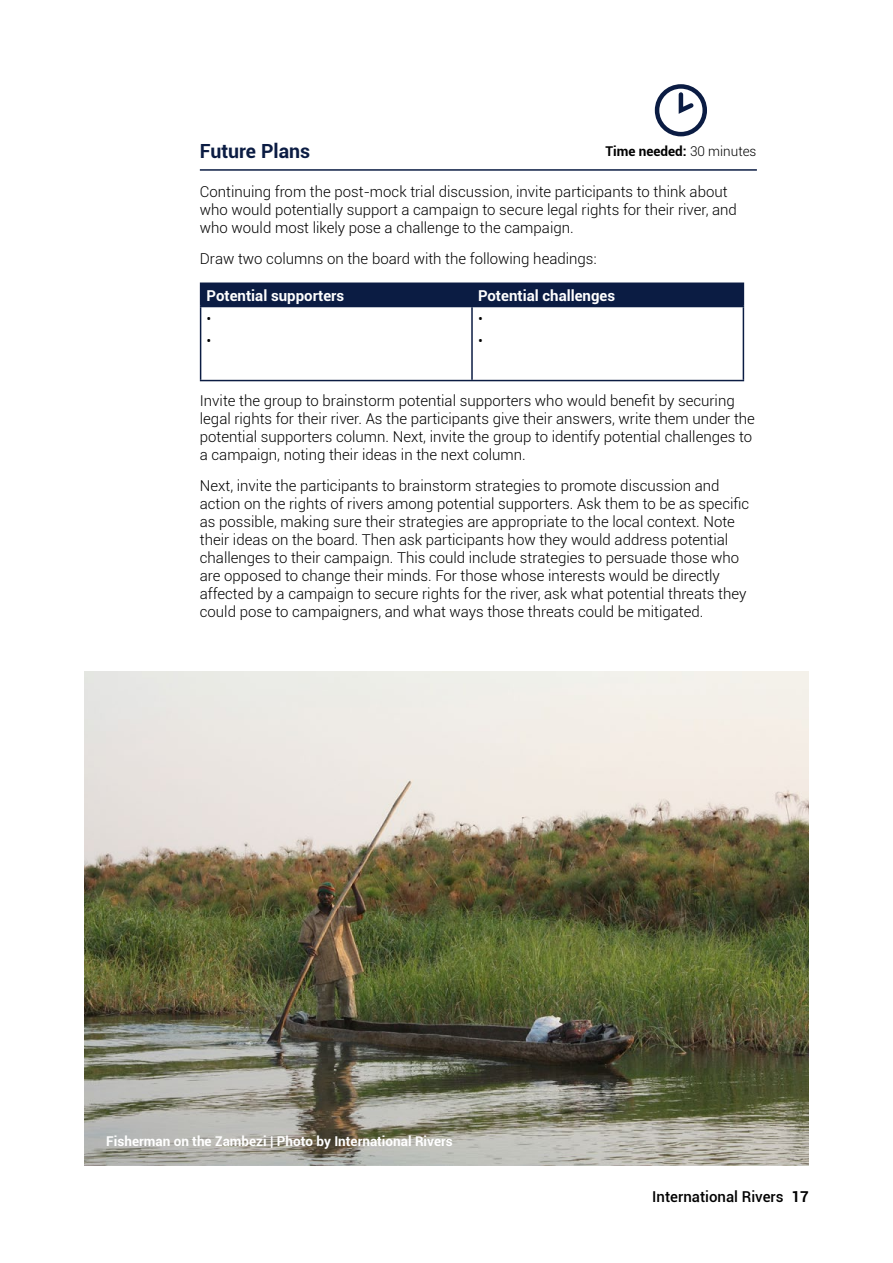
<style>
.page{position:relative;width:893px;height:1263px;background:#fff}
.page>*{position:absolute;margin:0;border:0;box-sizing:border-box;transform-origin:0 0}
.t1{font:700 19.5px "Roboto";color:#0b1c43}
.t2{font:300 15px/18px "Roboto";color:#000}
.t3{font:700 15px "Roboto";color:#fff}
.t4{font:500 15px "Roboto";color:#000}
.t5{font:700 13.5px "Roboto";color:#fff}
.t6{font:700 13.5px "Roboto";color:#000}
.s1{font-weight:300}
.s2{font-weight:700}
</style>
<div class="page">
<hr style="left:472px;top:282px;width:272px;height:2px;background:#0b1c43">
<hr style="left:200px;top:306px;width:272px;height:1px;background:#0b1c43">
<hr style="left:472px;top:306px;width:272px;height:1px;background:#0b1c43">
<hr style="left:743px;top:307px;width:1px;height:73px;background:#0b1c43">
<hr style="left:472px;top:380px;width:272px;height:1px;background:#0b1c43">
<hr style="left:200px;top:282px;width:272px;height:2px;background:#0b1c43">
<div style="left:200px;top:284px;width:544px;height:22px;background:#0b1c43"></div>
<hr style="left:471px;top:284px;width:2px;height:22px;background:#0b1c43">
<hr style="left:200px;top:307px;width:1px;height:73px;background:#0b1c43">
<hr style="left:471px;top:307px;width:2px;height:73px;background:#0b1c43">
<hr style="left:200px;top:380px;width:272px;height:1px;background:#0b1c43">
<hr style="left:200px;top:169px;width:557px;height:2px;background:#0b1c43">
<div style="left:655px;top:84px;width:52px;height:52px;border:4px solid #0b1c43;border-radius:50%"></div>
<svg style="left:678px;top:90px;width:19px;height:24px"></svg>
<img style="left:84px;top:672px;width:725px;height:493px">
<h1 class="t1" style="left:200px;top:137px;width:112px">Future Plans</h1>
<p class="t2" style="left:200px;top:182px;width:539px">Continuing from the post-mock trial discussion, invite participants to think about who would potentially support a campaign to secure legal rights for their river, and who would most likely pose a challenge to the campaign.</p>
<p class="t2" style="left:200px;top:249px;width:398px">Draw two columns on the board with the following headings:</p>
<p class="t3" style="left:207px;top:285px;width:139px">Potential supporters</p>
<p class="t3" style="left:478px;top:285px;width:139px">Potential challenges</p>
<p class="t2" style="left:207px;top:307px;width:6px;line-height:22.2px">• •</p>
<p class="t2" style="left:478px;top:307px;width:6px;line-height:22.2px">• •</p>
<p class="t6" style="left:605px;top:142px;width:153px">Time needed: <span class="s1">30 minutes</span></p>
<p class="t2" style="left:200px;top:391px;width:557px">Invite the group to brainstorm potential supporters who would benefit by securing legal rights for their river. As the participants give their answers, write them under the potential supporters column. Next, invite the group to identify potential challenges to a campaign, noting their ideas in the next column.</p>
<p class="t2" style="left:200px;top:476px;width:551px">Next, invite the participants to brainstorm strategies to promote discussion and action on the rights of rivers among potential supporters. Ask them to be as specific as possible, making sure their strategies are appropriate to the local context. Note their ideas on the board. Then ask participants how they would address potential challenges to their campaign. This could include strategies to persuade those who are opposed to change their minds. For those whose interests would be directly affected by a campaign to secure rights for the river, ask what potential threats they could pose to campaigners, and what ways those threats could be mitigated.</p>
<p class="t5" style="left:106px;top:1131px;width:348px">Fisherman on the Zambezi | Photo by International Rivers</p>
<p class="t4" style="left:652px;top:1186px;width:158px">International Rivers <span class="s2">17</span></p>
</div>
